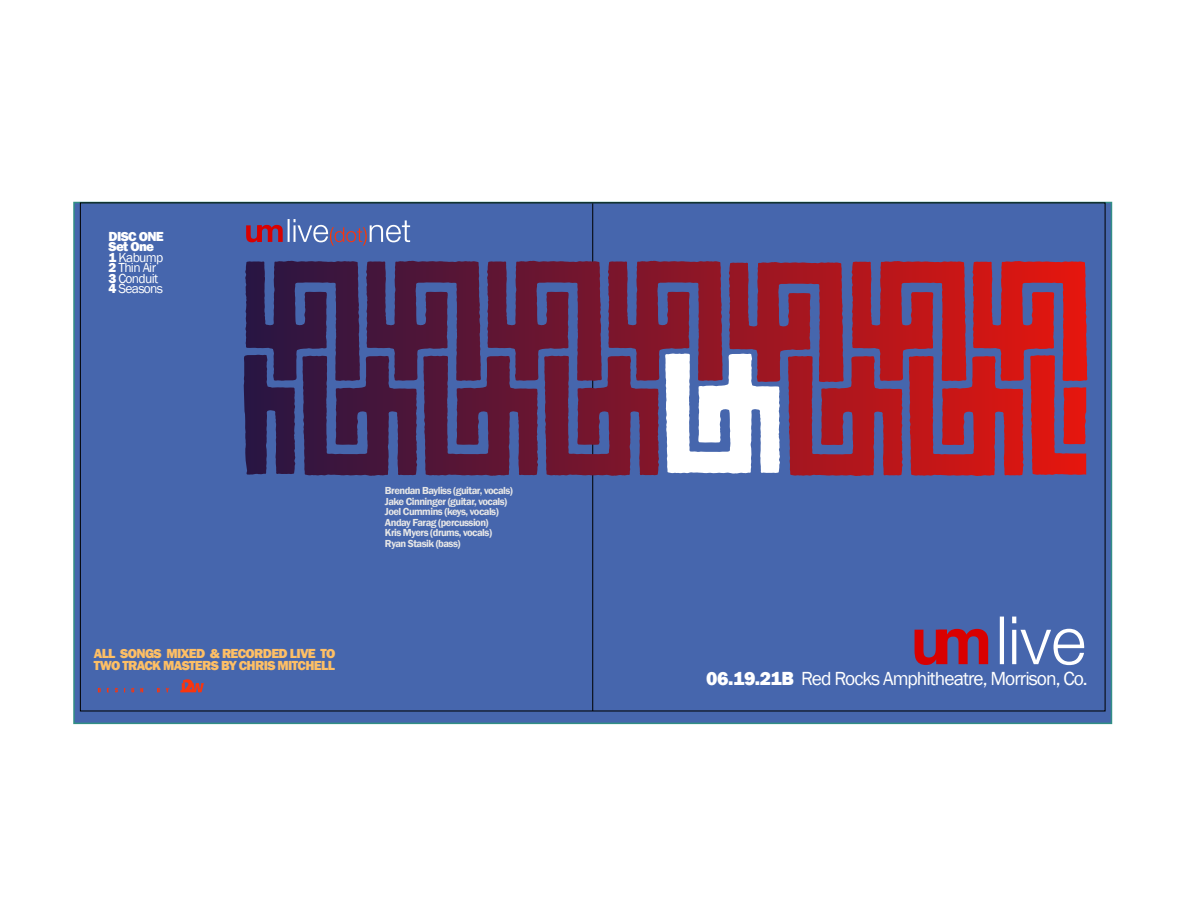
<style>
.page{position:relative;width:1188px;height:918px;background:#fff}
.page>*{position:absolute;margin:0;border:0;box-sizing:border-box;transform-origin:0 0}
.t1{font:19.5px "Franklin Gothic";letter-spacing:-.05em;color:#fff}
.t2{font:800 13.5px/12px "Franklin Gothic";letter-spacing:-.05em;color:#febf65}
.t3{font:13.5px/10.5px "Franklin Gothic";letter-spacing:-.05em;color:#fff}
.t4{font:600 10.5px/10.5px "Franklin Gothic";letter-spacing:-.05em;color:#e6e6e6}
.s1{font-weight:800}
</style>
<div class="page">
<svg style="left:73px;top:201px;width:1040px;height:524px;background:#5379aa"></svg>
<svg style="left:80px;top:202px;width:1025px;height:509px;background:#4e5a99"></svg>
<svg style="left:592px;top:203px;width:1px;height:508px"></svg>
<svg style="left:246px;top:225px;width:37px;height:17px"></svg>
<hr style="left:288px;top:219px;width:2px;height:23px;background:#fff">
<svg style="left:294px;top:219px;width:116px;height:27px;background:#6878b0"></svg>
<svg style="left:915px;top:629px;width:73px;height:36px;background:#9c2a47"></svg>
<hr style="left:1000px;top:617px;width:4px;height:47px;background:#fff">
<svg style="left:1012px;top:630px;width:4px;height:34px"></svg>
<svg style="left:1012px;top:617px;width:4px;height:6px"></svg>
<svg style="left:1021px;top:629px;width:63px;height:36px"></svg>
<svg style="left:98px;top:688px;width:3px;height:4px"></svg>
<svg style="left:115px;top:688px;width:3px;height:4px"></svg>
<svg style="left:131px;top:688px;width:3px;height:4px"></svg>
<svg style="left:140px;top:688px;width:3px;height:4px"></svg>
<svg style="left:157px;top:688px;width:3px;height:4px"></svg>
<svg style="left:166px;top:688px;width:3px;height:4px"></svg>
<svg style="left:180px;top:679px;width:24px;height:13px"></svg>
<svg style="left:244px;top:354px;width:842px;height:121px;background:#7f4060"></svg>
<p class="t3" style="left:109px;top:231px;width:57px"><span class="s1">DISC ONE<br>Set One<br>1</span> Kabump<br><span class="s1">2</span> Thin Air<br><span class="s1">3</span> Conduit<br><span class="s1">4</span> Seasons</p>
<p class="t2" style="left:94px;top:648px;width:243px">ALL SONGS MIXED &amp; RECORDED LIVE TO<br>TWO TRACK MASTERS BY CHRIS MITCHELL</p>
<p class="t4" style="left:385px;top:486px;width:130px">Brendan Bayliss (guitar, vocals)<br>Jake Cinninger (guitar, vocals)<br>Joel Cummins (keys, vocals)<br>Anday Farag (percussion)<br>Kris Myers (drums, vocals)<br>Ryan Stasik (bass)</p>
<h1 class="t1" style="left:706px;top:667px;width:383px"><span class="s1">06.19.21B</span> Red Rocks Amphitheatre, Morrison, Co.</h1>
</div>
